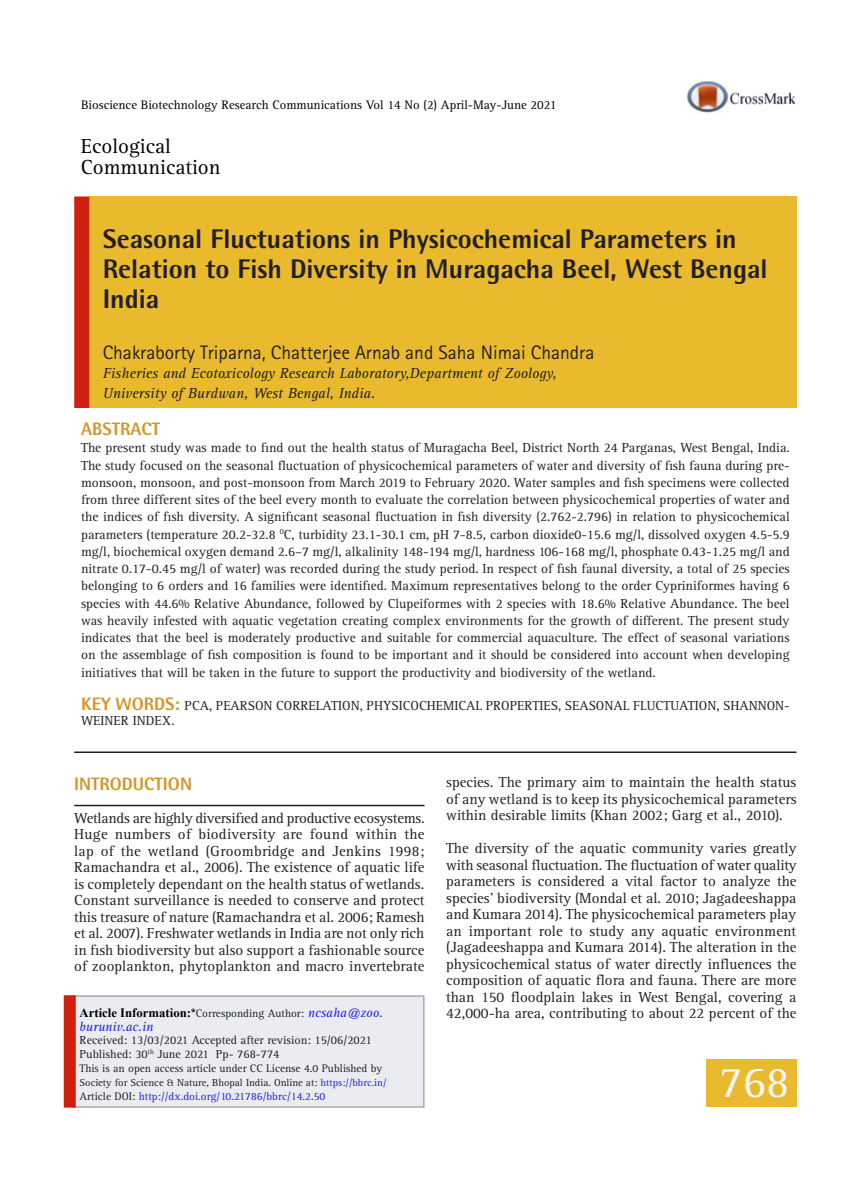
<style>
.page{position:relative;width:864px;height:1188px;background:#fff}
.page>*{position:absolute;margin:0;border:0;box-sizing:border-box;transform-origin:0 0}
.Body_text{font:45px "Rotis Serif Std";color:#f6f6f7}
.Body_text-2{font:800 27px/30px "Rotis Semi Sans Std";color:#231f20}
.Body_text-3{font:21px "Rotis Serif Std";color:#000}
.Body_text-4{font:19.5px "Rotis Sans Serif Std";color:#231f20}
.Body_text-5{font:800 18px "Rotis Semi Sans Std";color:#d69429}
.Body_text-6{font:15px/16.5px "Rotis Serif Std";color:#231f20;text-align:justify}
.Body_text-7{font:italic 15px "Rotis Serif Std";color:#231f20}
.Body_text-8{font:13.5px/17.2px "Rotis Serif Std";color:#231f20;text-align:justify}
.Body_text-9{font:italic 13.5px "Rotis Serif Std";color:#2321e8}
.Body_text-10{font:12.75px "Rotis Serif Std";color:#000}
.Body_text-11{font:12px "Rotis Serif Std";color:#231f20}
.Body_text-12{font:11.25px "Rotis Serif Std";color:#231f20}
.Body_text-13{font:11.25px "Rotis Serif Std";color:#2321e8}
.Body_text-14{font:10.5px "Rotis Serif Std";color:#231f20}
.s1{font-family:"Rotis Semi Sans Std";font-weight:800;font-size:18px;color:#d69429}
.s2{font-family:"Times New Roman";font-weight:700;font-size:12.75px;color:#000}
.s3{font-family:"Arial";font-weight:700;font-size:12px}
.s4{font-style:italic;font-size:13.5px;color:#2321e8}
.s5{color:#2321e8}
.s6{color:#231f20}
</style>
<div class="page">
<hr style="left:74px;top:752px;width:722px;height:1px;background:#231f20">
<hr style="left:74px;top:805px;width:351px;height:1px;background:#231f20">
<div style="left:706px;top:1060px;width:90px;height:47px;background:#eaba2e"></div>
<div style="left:89px;top:196px;width:707px;height:212px;background:#eaba2e"></div>
<div style="left:74px;top:196px;width:15px;height:212px;background:#ce1f10"></div>
<div style="left:73px;top:996px;width:350px;height:111px;background:#eaecf2"></div>
<hr style="left:423px;top:995px;width:2px;height:112px;background:#a8aaad">
<hr style="left:73px;top:995px;width:350px;height:2px;background:#a8aaad">
<hr style="left:73px;top:1106px;width:352px;height:2px;background:#a8aaad">
<div style="left:64px;top:995px;width:12px;height:113px;background:#ce1f10"></div>
<img style="left:687px;top:81px;width:109px;height:32px">
<p class="Body_text-10" style="left:81px;top:97px;width:477px">Bioscience Biotechnology Research Communications Vol 14 No (2) April-May-June 2021</p>
<p class="Body_text-3" style="left:81px;top:134px;width:92px">Ecological</p>
<p class="Body_text-3" style="left:81px;top:155px;width:141px">Communication</p>
<p class="Body_text-2" style="left:103px;top:223px;width:666px">Seasonal Fluctuations in Physicochemical Parameters in<br>Relation to Fish Diversity in Muragacha Beel, West Bengal<br>India</p>
<p class="Body_text-4" style="left:103px;top:341px;width:493px">Chakraborty Triparna, Chatterjee Arnab and Saha Nimai Chandra</p>
<p class="Body_text-7" style="left:103px;top:365px;width:455px">Fisheries and Ecotoxicology Research Laboratory,Department of Zoology,</p>
<p class="Body_text-7" style="left:103px;top:384px;width:274px">University of Burdwan, West Bengal, India.</p>
<p class="Body_text-5" style="left:81px;top:417px;width:81px">ABSTRACT</p>
<p class="Body_text-8" style="left:81px;top:440px;width:710px">The present study was made to find out the health status of Muragacha Beel, District North 24 Parganas, West Bengal, India.<br>The study focused on the seasonal fluctuation of physicochemical parameters of water and diversity of fish fauna during pre&shy;monsoon, monsoon, and post-monsoon from March 2019 to February 2020. Water samples and fish specimens were collected from three different sites of the beel every month to evaluate the correlation between physicochemical properties of water and the indices of fish diversity. A significant seasonal fluctuation in fish diversity (2.762-2.796) in relation to physicochemical parameters (temperature 20.2-32.8 <sup>0</sup>C, turbidity 23.1-30.1 cm, pH 7-8.5, carbon dioxide0-15.6 mg/l, dissolved oxygen 4.5-5.9 mg/l, biochemical oxygen demand 2.6–7 mg/l, alkalinity 148-194 mg/l, hardness 106-168 mg/l, phosphate 0.43-1.25 mg/l and nitrate 0.17-0.45 mg/l of water) was recorded during the study period. In respect of fish faunal diversity, a total of 25 species belonging to 6 orders and 16 families were identified. Maximum representatives belong to the order Cypriniformes having 6 species with 44.6% Relative Abundance, followed by Clupeiformes with 2 species with 18.6% Relative Abundance. The beel was heavily infested with aquatic vegetation creating complex environments for the growth of different. The present study indicates that the beel is moderately productive and suitable for commercial aquaculture. The effect of seasonal variations on the assemblage of fish composition is found to be important and it should be considered into account when developing initiatives that will be taken in the future to support the productivity and biodiversity of the wetland.</p>
<p class="Body_text-8" style="left:81px;top:697px;width:372px"><span class="s1">KEY WORDS:</span> PCA, Pearson correlation, Physicochemica</p>
<p class="Body_text-8" style="left:475px;top:697px;width:258px">l properties, Seasonal fluctuation, Shann</p>
<p class="Body_text-8" style="left:767px;top:697px;width:25px">on-</p>
<p class="Body_text-8" style="left:81px;top:712px;width:95px">Weiner index.</p>
<p class="Body_text-5" style="left:74px;top:772px;width:119px">INTRODUCTION</p>
<p class="Body_text-6" style="left:74px;top:810px;width:352px">Wetlands are highly diversified and productive ecosystems.<br>Huge numbers of biodiversity are found within the lap of the wetland (Groombridge and Jenkins 1998; Ramachandra et al., 2006). The existence of aquatic life is completely dependant on the health status of wetlands.<br>Constant surveillance is needed to conserve and protect this treasure of nature (Ramachandra et al. 2006; Ramesh et al. 2007). Freshwater wetlands in India are not only rich in fish biodiversity but also support a fashionable source of zooplankton, phytoplankton and macro invertebrate</p>
<p class="Body_text-12" style="left:80px;top:1007px;width:305px"><span class="s2">Article Information:</span><span class="s3">*</span>Corresponding Author: <span class="s4">ncsaha@zoo.</span></p>
<p class="Body_text-9" style="left:80px;top:1019px;width:75px">buruniv.ac.in</p>
<p class="Body_text-11" style="left:80px;top:1033px;width:294px">Received: 13/03/2021 Accepted after revision: 15/06/2021</p>
<p class="Body_text-11" style="left:80px;top:1047px;width:201px">Published: 30<sup>th</sup> June 2021 Pp- 768-774</p>
<p class="Body_text-12" style="left:80px;top:1062px;width:305px">This is an open access article under CC License 4.0 Published by</p>
<p class="Body_text-14" style="left:80px;top:1077px;width:309px">Society for Science &amp; Nature, Bhopal India. Online at: <span class="s5">https://bbrc.in/</span></p>
<p class="Body_text-13" style="left:80px;top:1090px;width:247px"><span class="s6">Article DOI:</span> http://dx.doi.org/10.21786/bbrc/14.2.50</p>
<p class="Body_text-6" style="left:446px;top:775px;width:352px">species. The primary aim to maintain the health status of any wetland is to keep its physicochemical parameters within desirable limits (Khan 2002; Garg et al., 2010).</p>
<p class="Body_text-6" style="left:446px;top:841px;width:352px">The diversity of the aquatic community varies greatly with seasonal fluctuation. The fluctuation of water quality parameters is considered a vital factor to analyze the species' biodiversity (Mondal et al. 2010; Jagadeeshappa and Kumara 2014). The physicochemical parameters play an important role to study any aquatic environment (Jagadeeshappa and Kumara 2014). The alteration in the physicochemical status of water directly influences the composition of aquatic flora and fauna. There are more than 150 floodplain lakes in West Bengal, covering a 42,000-ha area, contributing to about 22 percent of the</p>
<p class="Body_text" style="left:719px;top:1056px;width:72px">768</p>
</div>
